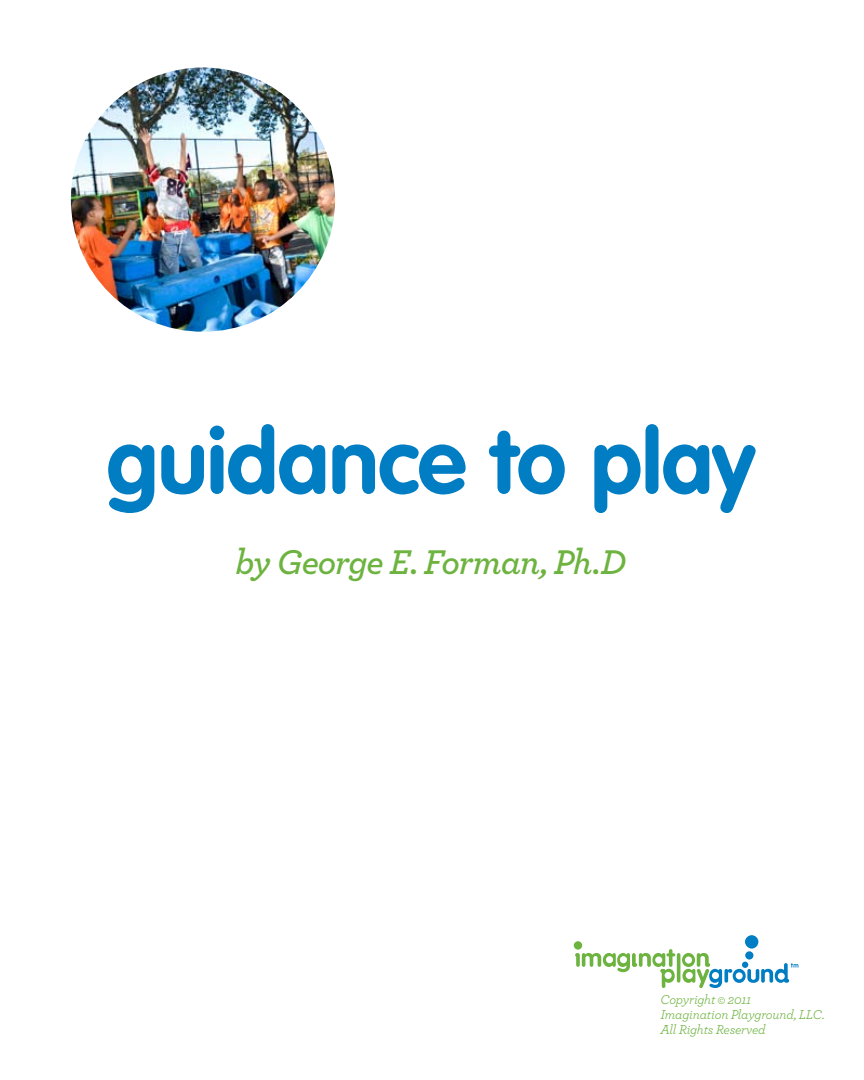
<style>
.page{position:relative;width:864px;height:1080px;background:#fff}
.page>*{position:absolute;margin:0;border:0;box-sizing:border-box;transform-origin:0 0}
.t1{font:700 90px "VAG Rounded Std";letter-spacing:-.005em;color:#007dc3}
.t2{font:italic 600 36px "Archer";letter-spacing:-.03em;color:#6db33f}
.t3{font:italic 13.5px/15px "Archer";letter-spacing:-.02em;color:#6db33f}
</style>
<div class="page">
<img style="left:71px;top:68px;width:264px;height:264px;border-radius:132px">
<div style="left:574px;top:941px;width:8px;height:9px;background:#6db33f;border-radius:50%"></div>
<svg style="left:575px;top:949px;width:223px;height:39px"></svg>
<div style="left:745px;top:935px;width:13px;height:14px;background:#007dc3;border-radius:50%"></div>
<h1 class="t1" style="left:106px;top:409px;width:650px">guidance to play</h1>
<h2 class="t2" style="left:236px;top:535px;width:392px">by George E. Forman, Ph.D</h2>
<p class="t3" style="left:660px;top:991px;width:166px">Copyright © 2011<br>Imagination Playground, LLC.<br>All Rights Reserved</p>
</div>
